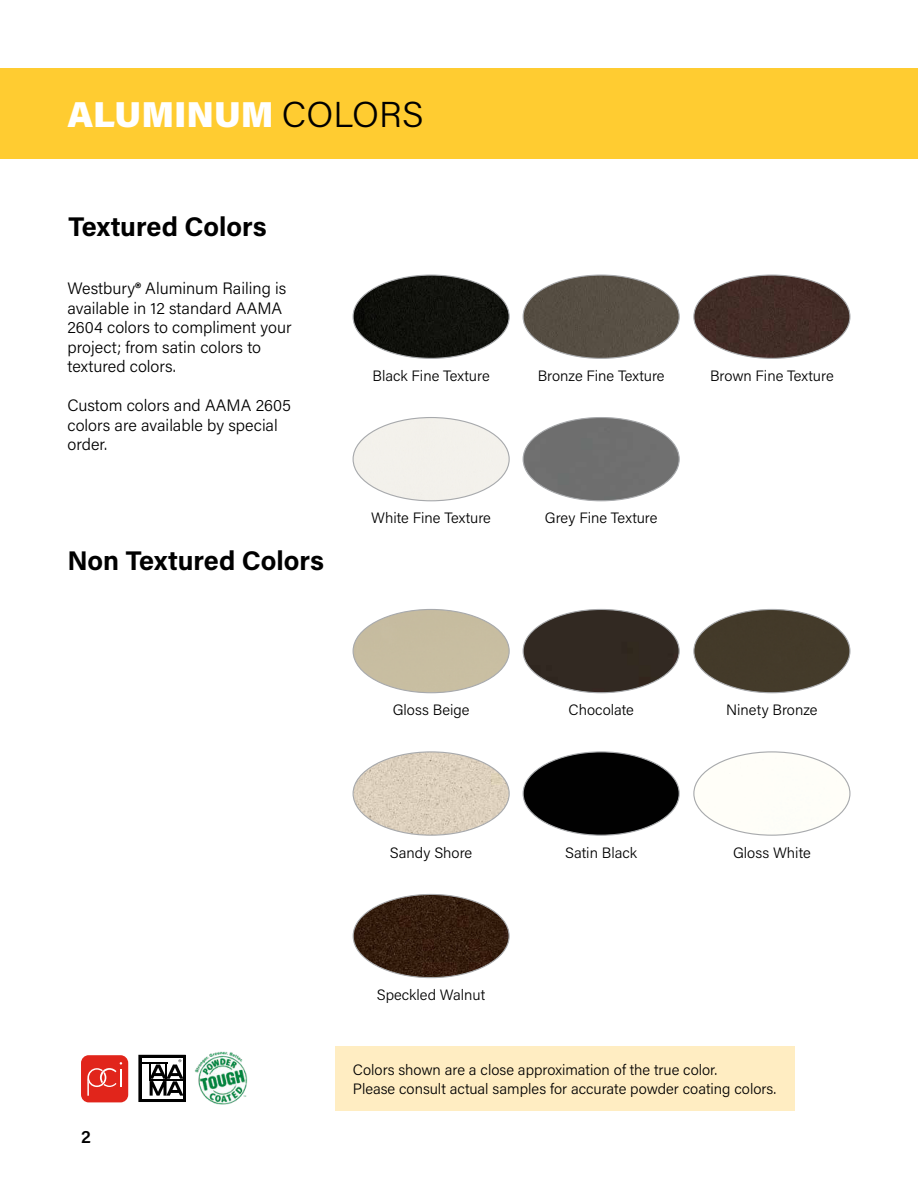
<style>
.page{position:relative;width:918px;height:1188px;background:#fff}
.page>*{position:absolute;margin:0;border:0;box-sizing:border-box;transform-origin:0 0}
.t1{font:900 36px "Acumin Pro";color:#fff}
.t2{font:700 27px "Acumin Pro";color:#000}
.t3{font:600 18px "Acumin Pro";color:#000}
.t4{font:300 16.5px/19.5px "Acumin Pro";color:#000}
.t5{font:300 15px/19.5px "Acumin Pro";color:#000}
.s1{font-weight:300;color:#000}
.s2{font-weight:700}
</style>
<div class="page">
<img style="left:353px;top:418px;width:156px;height:83px">
<img style="left:523px;top:418px;width:156px;height:83px">
<img style="left:353px;top:752px;width:155px;height:83px">
<img style="left:523px;top:752px;width:155px;height:83px">
<img style="left:695px;top:753px;width:154px;height:82px">
<img style="left:353px;top:894px;width:155px;height:84px">
<div style="left:0;top:68px;width:918px;height:91px;background:#ffcc31"></div>
<div style="left:336px;top:1046px;width:459px;height:65px;background:#ffedc2"></div>
<div style="left:139px;top:1055px;width:46px;height:47px;background:#000"></div>
<div style="left:142px;top:1058px;width:40px;height:41px;background:#fff"></div>
<svg style="left:142px;top:1059px;width:41px;height:37px"></svg>
<div style="left:81px;top:1055px;width:47px;height:47px;background:#e1251b;border-radius:8px"></div>
<svg style="left:87px;top:1062px;width:35px;height:34px"></svg>
<img style="left:195px;top:1051px;width:53px;height:54px">
<img style="left:523px;top:275px;width:156px;height:83px">
<img style="left:523px;top:609px;width:156px;height:84px">
<img style="left:353px;top:275px;width:156px;height:83px">
<img style="left:353px;top:609px;width:156px;height:84px">
<img style="left:694px;top:275px;width:155px;height:83px">
<img style="left:695px;top:609px;width:154px;height:84px">
<h1 class="t1" style="left:68px;top:101px;width:358px">ALUMINUM <span class="s1">COLORS</span></h1>
<h2 class="t2" style="left:68px;top:216px;width:200px">Textured Colors</h2>
<p class="t4" style="left:67px;top:280px;width:226px">Westbury<span class="s2">®</span> Aluminum Railing is available in 12 standard AAMA<br>2604 colors to compliment your project; from satin colors to textured colors.</p>
<p class="t4" style="left:67px;top:397px;width:225px">Custom colors and AAMA 2605 colors are available by special order.</p>
<h2 class="t2" style="left:68px;top:550px;width:258px">Non Textured Colors</h2>
<p class="t5" style="left:373px;top:367px;width:119px">Black Fine Texture</p>
<p class="t5" style="left:710px;top:367px;width:125px">Brown Fine Texture</p>
<p class="t5" style="left:538px;top:367px;width:128px">Bronze Fine Texture</p>
<p class="t5" style="left:371px;top:509px;width:121px">White Fine Texture</p>
<p class="t5" style="left:545px;top:509px;width:114px">Grey Fine Texture</p>
<p class="t3" style="left:81px;top:1130px;width:11px">2</p>
<p class="t5" style="left:393px;top:701px;width:78px">Gloss Beige</p>
<p class="t5" style="left:726px;top:701px;width:93px">Ninety Bronze</p>
<p class="t5" style="left:569px;top:701px;width:67px">Chocolate</p>
<p class="t5" style="left:390px;top:844px;width:84px">Sandy Shore</p>
<p class="t5" style="left:565px;top:844px;width:73px">Satin Black</p>
<p class="t5" style="left:733px;top:844px;width:79px">Gloss White</p>
<p class="t5" style="left:377px;top:986px;width:110px">Speckled Walnut</p>
<p class="t5" style="left:353px;top:1061px;width:425px">Colors shown are a close approximation of the true color.<br>Please consult actual samples for accurate powder coating colors.</p>
</div>
